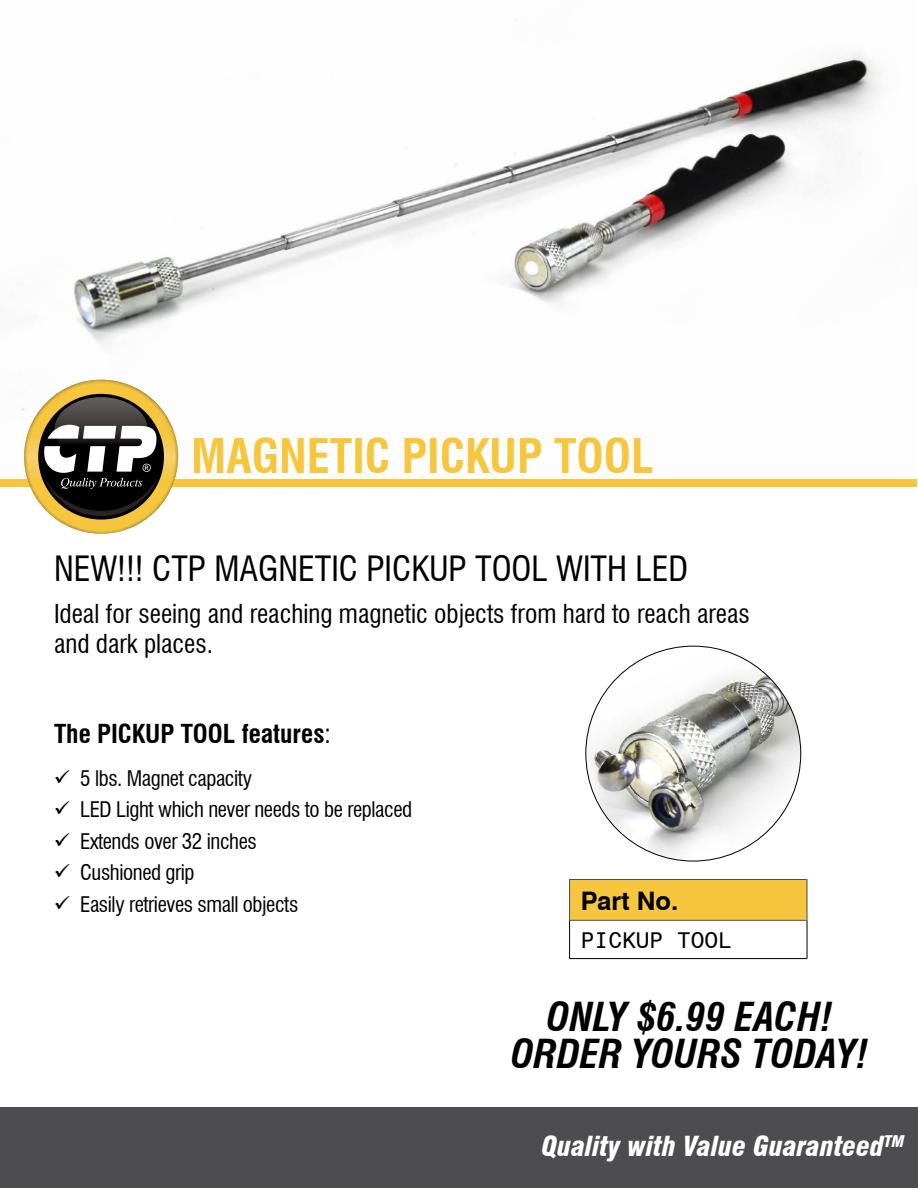
<style>
.page{position:relative;width:918px;height:1188px;background:#fff}
.page>*{position:absolute;margin:0;border:0;box-sizing:border-box;transform-origin:0 0}
.t1{font:700 condensed 46.5px "Swiss 721 BT";color:#f5c63e}
.t2{font:italic 700 condensed 39px/36.9px "Swiss 721 BT";color:#000;text-align:center}
.t3{font:condensed 34.05px "Swiss 721 BT";color:#000}
.t4{font:italic 900 condensed 27px "Swiss 721 BT";color:#fff}
.t5{font:condensed 25.5px/30.6px "Swiss 721 BT";color:#000}
.t6{font:700 condensed 25.5px "Swiss 721 BT";color:#000}
.t7{font:700 25.5px "Swiss 721 BT";color:#000}
.t8{font:22.8px "Monospace 821 BT";color:#000}
.t9{font:condensed 21px/31.5px "Swiss 721 BT";letter-spacing:-.02em;color:#000}
.s1{font-weight:400}
</style>
<div class="page">
<img style="left:0;top:53px;width:882px;height:430px">
<div style="left:0;top:1107px;width:918px;height:81px;background:#4d4d4f"></div>
<div style="left:570px;top:879px;width:237px;height:41px;background:#f5c63e"></div>
<hr style="left:569px;top:879px;width:1px;height:41px;background:#4d4d4f">
<hr style="left:807px;top:879px;width:1px;height:41px;background:#4d4d4f">
<hr style="left:570px;top:879px;width:237px;height:1px;background:#4d4d4f">
<hr style="left:570px;top:920px;width:237px;height:1px;background:#4d4d4f">
<hr style="left:569px;top:920px;width:1px;height:39px;background:#000">
<hr style="left:807px;top:920px;width:1px;height:39px;background:#000">
<hr style="left:570px;top:958px;width:237px;height:1px;background:#000">
<div style="left:1px;top:479px;width:916px;height:7px;background:#f5c63e"></div>
<img style="left:60px;top:380px;width:82px;height:2px">
<img style="left:24px;top:427px;width:3px;height:60px">
<img style="left:176px;top:427px;width:2px;height:60px">
<img style="left:81px;top:531px;width:41px;height:3px">
<img style="left:27px;top:382px;width:149px;height:149px">
<svg style="left:30px;top:391px;width:142px;height:137px"></svg>
<img style="left:586px;top:646px;width:215px;height:215px;border-radius:107px">
<h1 class="t1" style="left:191px;top:428px;width:464px">MAGNETIC PICKUP TOOL</h1>
<h3 class="t3" style="left:54px;top:548px;width:636px">NEW!!! CTP Magnetic PICKUP TOOL with LED</h3>
<p class="t5" style="left:54px;top:598px;width:697px">Ideal for seeing and reaching magnetic objects from hard to reach areas and dark places.</p>
<p class="t6" style="left:54px;top:718px;width:70px">THE PICKU</p>
<p class="t6" style="left:160px;top:718px;width:35px">P TOOL</p>
<p class="t6" style="left:242px;top:718px;width:91px">FEATURES<span class="s1">:</span></p>
<p class="t9" style="left:80px;top:762px;width:334px">5 lbs. Magnet capacity<br>LED Light which never needs to be replaced<br>Extends over 32 inches<br>Cushioned grip<br>Easily retrieves small objects</p>
<p class="t7" style="left:581px;top:885px;width:99px">Part No.</p>
<p class="t8" style="left:581px;top:926px;width:153px">PICKUP TOOL</p>
<h2 class="t2" style="left:511px;top:998px;width:358px">ONLY $6.99 EACH!<br>ORDER YOURS TODAY!</h2>
<p class="t4" style="left:542px;top:1130px;width:364px">Quality with Value Guaranteed<sup>TM</sup></p>
</div>
